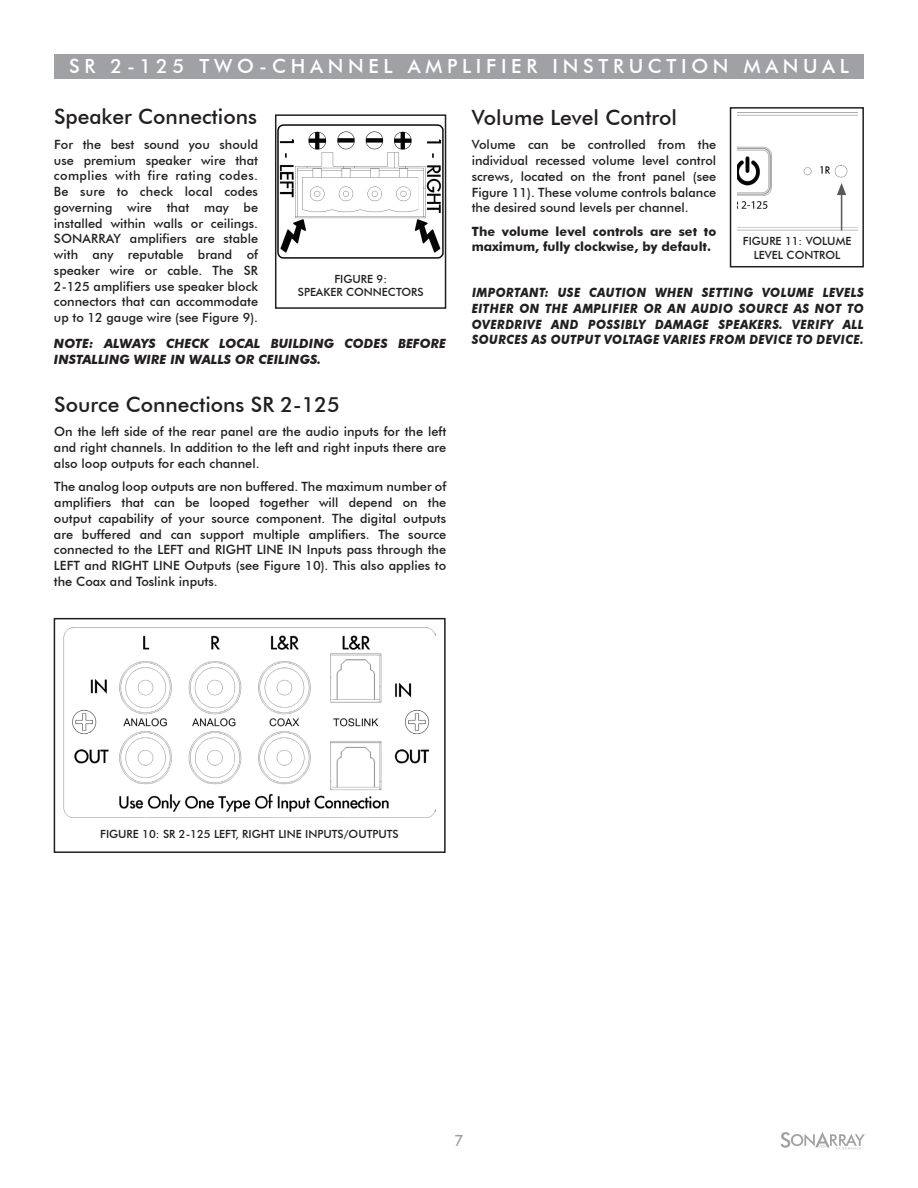
<style>
.page{position:relative;width:918px;height:1188px;background:#fff}
.page>*{position:absolute;margin:0;border:0;box-sizing:border-box;transform-origin:0 0}
.t1{font:500 21px "Futura BT";color:#231f20}
.t2{font:500 19.5px "Futura BT";letter-spacing:.24em;color:#fff}
.t3{font:500 15.75px "Futura BT";color:#a0a1a5}
.t4{font:500 12.75px/15.8px "Futura BT";color:#231f20;text-align:justify}
.t5{font:italic 700 12.75px/15.8px "Futura BT";color:#231f20;text-align:justify;scale:.92 1}
.t6{font:italic 700 12.75px/15.8px "Futura BT";color:#231f20}
.t7{font:700 12.75px/15.8px "Futura BT";color:#231f20}
.t8{font:500 11.25px/13.5px "Futura BT";color:#231f20;text-align:center}
</style>
<div class="page">
<img style="left:737px;top:114px;width:120px;height:117px">
<div style="left:54px;top:54px;width:810px;height:24px;background:#a0a1a5"></div>
<div style="left:275px;top:114px;width:171px;height:195px;border:2px solid #231f20"></div>
<div style="left:730px;top:107px;width:134px;height:160px;border:2px solid #231f20"></div>
<img style="left:277px;top:125px;width:167px;height:133px">
<svg style="left:837px;top:183px;width:9px;height:12px"></svg>
<hr style="left:841px;top:195px;width:1px;height:35px;background:#57585a">
<div style="left:54px;top:618px;width:392px;height:235px;border:2px solid #231f20"></div>
<img style="left:63px;top:627px;width:372px;height:190px">
<svg style="left:781px;top:1132px;width:85px;height:17px"></svg>
<h2 class="t2" style="left:69px;top:54px;width:781px">SR 2-125 TWO-CHANNEL AMPLIFIER INSTRUCTION MANUAL</h2>
<h1 class="t1" style="left:54px;top:104px;width:205px">Speaker Connections</h1>
<h1 class="t1" style="left:472px;top:104px;width:207px">Volume Level Control</h1>
<p class="t4" style="left:472px;top:137px;width:246px">Volume can be controlled from the individual recessed volume level control screws, located on the front panel (see Figure 11). These volume controls balance the desired sound levels per channel.</p>
<p class="t7" style="left:472px;top:223px;width:246px">The volume level controls are set to maximum, fully clockwise, by default.</p>
<p class="t4" style="left:54px;top:136px;width:206px">For the best sound you should use premium speaker wire that complies with fire rating codes.<br>Be sure to check local codes governing wire that may be installed within walls or ceilings.<br>SONARRAY amplifiers are stable with any reputable brand of speaker wire or cable. The SR 2-125 amplifiers use speaker block connectors that can accommodate up to 12 gauge wire (see Figure 9).</p>
<p class="t6" style="left:54px;top:336px;width:394px">NOTE: ALWAYS CHECK LOCAL BUILDING CODES BEFORE<br>INSTALLING WIRE IN WALLS OR CEILINGS.</p>
<p class="t8" style="left:743px;top:234px;width:110px">FIGURE 11: VOLUME<br>LEVEL CONTROL</p>
<p class="t8" style="left:298px;top:272px;width:127px">FIGURE 9:<br>SPEAKER CONNECTORS</p>
<p class="t5" style="left:472px;top:285px;width:428px">IMPORTANT: USE CAUTION WHEN SETTING VOLUME LEVELS EITHER ON THE AMPLIFIER OR AN AUDIO SOURCE AS NOT TO OVERDRIVE AND POSSIBLY DAMAGE SPEAKERS. VERIFY ALL SOURCES AS OUTPUT VOLTAGE VARIES FROM DEVICE TO DEVICE.</p>
<h1 class="t1" style="left:54px;top:391px;width:287px">Source Connections SR 2-125</h1>
<p class="t4" style="left:54px;top:424px;width:394px">On the left side of the rear panel are the audio inputs for the left and right channels. In addition to the left and right inputs there are also loop outputs for each channel.</p>
<p class="t4" style="left:54px;top:479px;width:394px">The analog loop outputs are non buffered. The maximum number of amplifiers that can be looped together will depend on the output capability of your source component. The digital outputs are buffered and can support multiple amplifiers. The source connected to the LEFT and RIGHT LINE IN Inputs pass through the LEFT and RIGHT LINE Outputs (see Figure 10). This also applies to the Coax and Toslink inputs.</p>
<p class="t8" style="left:100px;top:827px;width:300px">FIGURE 10: SR 2-125 LEFT, RIGHT LINE INPUTS/OUTPUTS</p>
<p class="t3" style="left:454px;top:1131px;width:11px">7</p>
</div>
